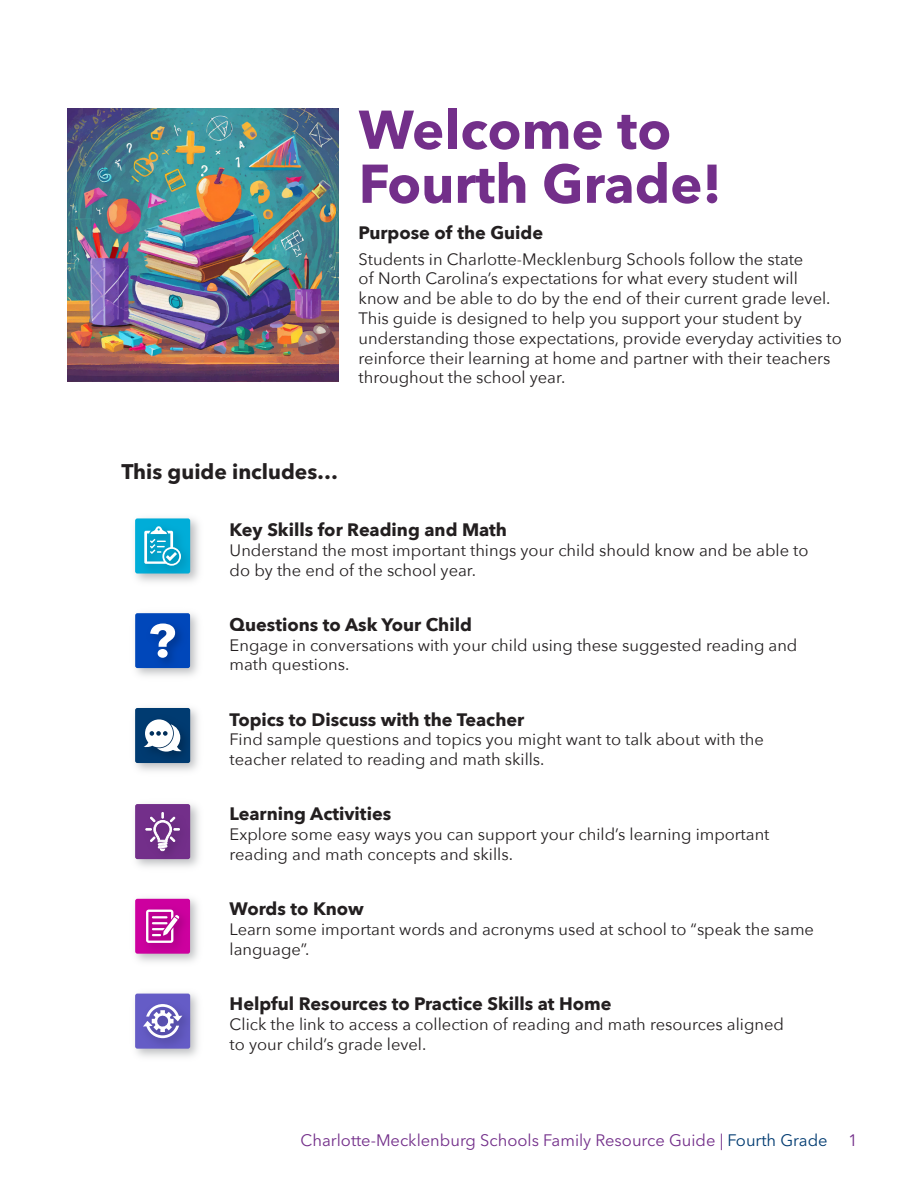
<style>
.page{position:relative;width:918px;height:1188px;background:#fff}
.page>*{position:absolute;margin:0;border:0;box-sizing:border-box;transform-origin:0 0}
.t1{font:700 54px/54px "Avenir Next LT Pro";color:#732f8a}
.t2{font:700 21px "Avenir Next LT Pro";color:#231f20}
.t3{font:700 18px "Avenir Next";color:#231f20}
.t4{font:16.5px/19.8px "Avenir Next";color:#231f20}
.t5{font:16.5px "Avenir Next LT Pro";color:#732f8a}
.s1{color:#003b71}
</style>
<div class="page">
<img style="left:136px;top:518px;width:61px;height:64px">
<svg style="left:144px;top:526px;width:37px;height:40px"></svg>
<img style="left:135px;top:613px;width:63px;height:63px">
<div style="left:135px;top:613px;width:55px;height:55px;background:#0047ba;border-radius:2px"></div>
<img style="left:142px;top:616px;width:49px;height:57px">
<svg style="left:150px;top:624px;width:25px;height:34px"></svg>
<img style="left:135px;top:707px;width:61px;height:64px">
<div style="left:135px;top:708px;width:55px;height:55px;background:#003b71;border-radius:2px"></div>
<img style="left:136px;top:711px;width:62px;height:56px">
<svg style="left:144px;top:719px;width:38px;height:33px"></svg>
<img style="left:135px;top:804px;width:64px;height:60px">
<div style="left:135px;top:804px;width:55px;height:55px;background:#732f8a;border-radius:2px"></div>
<img style="left:138px;top:804px;width:58px;height:63px">
<svg style="left:145px;top:812px;width:35px;height:39px"></svg>
<img style="left:135px;top:898px;width:63px;height:64px">
<div style="left:135px;top:899px;width:55px;height:55px;background:#cd009f;border-radius:2px"></div>
<img style="left:138px;top:902px;width:57px;height:57px">
<svg style="left:146px;top:910px;width:33px;height:33px"></svg>
<img style="left:135px;top:993px;width:60px;height:64px">
<div style="left:135px;top:994px;width:55px;height:55px;background:#655cc6;border-radius:2px"></div>
<img style="left:135px;top:996px;width:63px;height:58px">
<svg style="left:143px;top:1004px;width:39px;height:34px"></svg>
<img style="left:68px;top:108px;width:270px;height:273px">
<p class="t1" style="left:359px;top:102px;width:365px">Welcome to<br>Fourth Grade!</p>
<p class="t3" style="left:359px;top:218px;width:186px">Purpose of the Guide</p>
<p class="t4" style="left:359px;top:248px;width:485px">Students in Charlotte-Mecklenburg Schools follow the state<br>of North Carolina’s expectations for what every student will know and be able to do by the end of their current grade level.<br>This guide is designed to help you support your student by understanding those expectations, provide everyday activities to reinforce their learning at home and partner with their teachers throughout the school year.</p>
<p class="t2" style="left:122px;top:459px;width:218px">This guide includes…</p>
<p class="t3" style="left:230px;top:514px;width:279px">Key Skills for Reading and Math</p>
<p class="t4" style="left:230px;top:540px;width:580px">Understand the most important things your child should know and be able to do by the end of the school year.</p>
<p class="t3" style="left:230px;top:609px;width:244px">Questions to Ask Your Child</p>
<p class="t4" style="left:230px;top:634px;width:569px">Engage in conversations with your child using these suggested reading and math questions.</p>
<p class="t3" style="left:230px;top:704px;width:296px">Topics to Discuss with the Teacher</p>
<p class="t4" style="left:230px;top:729px;width:536px">Find sample questions and topics you might want to talk about with the teacher related to reading and math skills.</p>
<p class="t3" style="left:230px;top:799px;width:163px">Learning Activities</p>
<p class="t4" style="left:230px;top:824px;width:541px">Explore some easy ways you can support your child’s learning important reading and math concepts and skills.</p>
<p class="t3" style="left:230px;top:893px;width:136px">Words to Know</p>
<p class="t4" style="left:230px;top:919px;width:586px">Learn some important words and acronyms used at school to “speak the same language”.</p>
<p class="t3" style="left:230px;top:988px;width:383px">Helpful Resources to Practice Skills at Home</p>
<p class="t4" style="left:230px;top:1013px;width:556px">Click the link to access a collection of reading and math resources aligned to your child’s grade level.</p>
<p class="t5" style="left:301px;top:1131px;width:529px">Charlotte-Mecklenburg Schools Family Resource Guide | <span class="s1">Fourth Grade</span></p>
<p class="t5" style="left:848px;top:1131px;width:11px">1</p>
</div>
